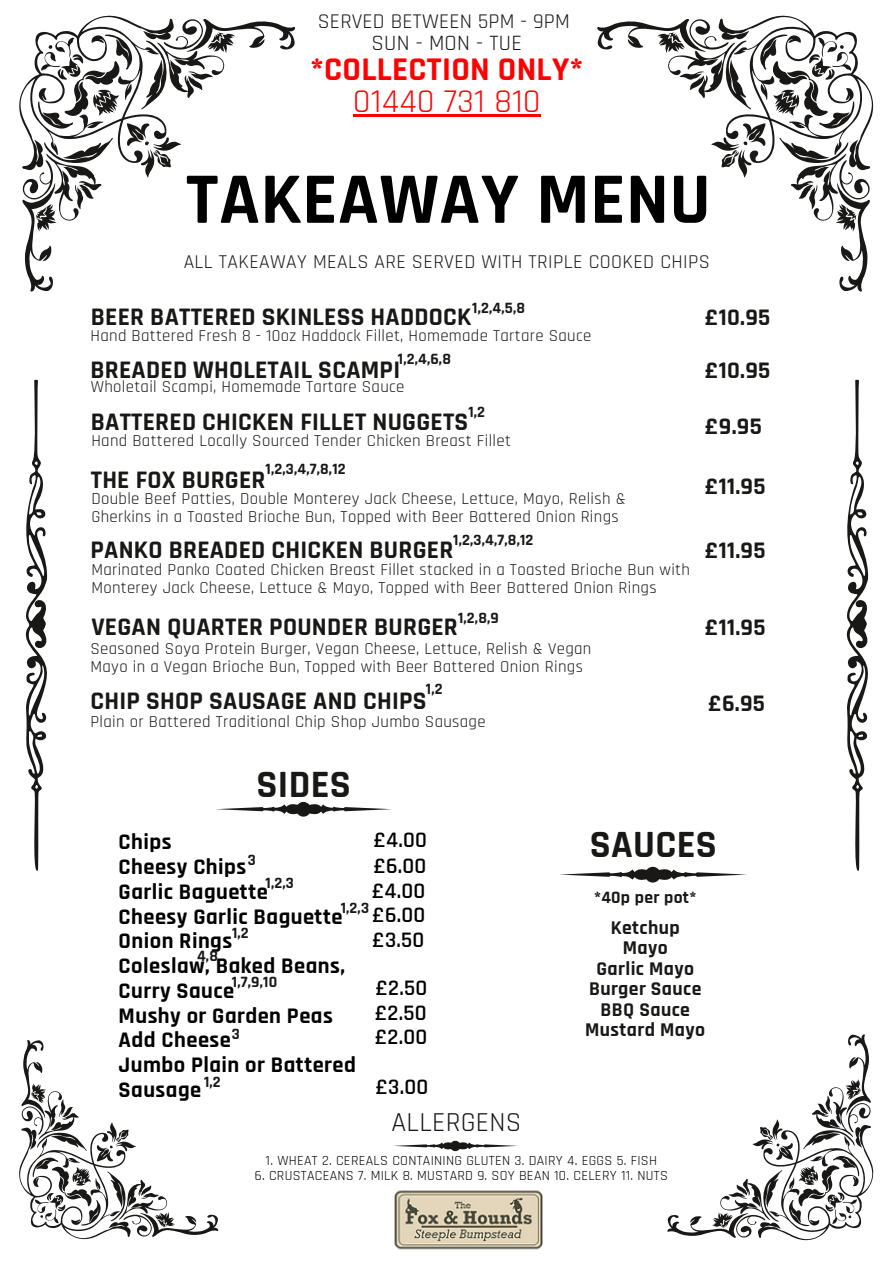
<style>
.page{position:relative;width:894px;height:1264px;background:#fff}
.page>*{position:absolute;margin:0;border:0;box-sizing:border-box;transform-origin:0 0}
.t1{font:700 73.2px "Rajdhani";letter-spacing:.01em;color:#000}
.t2{font:700 39.15px "Rajdhani";letter-spacing:.01em;color:#191817}
.t3{font:700 39px "Rajdhani";letter-spacing:.01em;color:#191817}
.t4{font:700 33.45px/32.7px "Rajdhani";letter-spacing:.01em;color:#f00;text-align:center}
.t5{font:27.75px "Rajdhani";letter-spacing:.01em;color:#191817}
.t6{font:700 25.5px "Rajdhani";letter-spacing:.01em;color:#191817}
.t7{font:700 24px "Rajdhani";letter-spacing:.01em;color:#191817}
.t8{font:700 22.5px/24.8px "Rajdhani";letter-spacing:.02em;color:#000}
.t9{font:600 22.35px "Rajdhani";letter-spacing:.01em;color:#000}
.t10{font:22.05px "Rajdhani";letter-spacing:.01em;color:#191817}
.t11{font:21.15px "Rajdhani";letter-spacing:.01em;color:#191817}
.t12{font:19.8px "Rajdhani";letter-spacing:.02em;color:#191817}
.t13{font:700 19.65px "Rajdhani";letter-spacing:.02em;color:#191817}
.t14{font:700 17.55px "Rajdhani";letter-spacing:.02em;color:#191817}
.t15{font:16.8px/18px "Rajdhani";letter-spacing:.02em;color:#191817}
.t16{font:700 15.9px "Rajdhani";color:#191817}
.t17{font:14.1px "Rajdhani";letter-spacing:.02em;color:#000}
.s1{font-weight:400}
</style>
<div class="page">
<svg style="left:19px;top:15px;width:276px;height:276px"></svg>
<svg style="left:597px;top:15px;width:276px;height:277px"></svg>
<svg style="left:19px;top:1040px;width:199px;height:199px"></svg>
<svg style="left:667px;top:1034px;width:206px;height:206px"></svg>
<svg style="left:25px;top:379px;width:23px;height:492px"></svg>
<svg style="left:846px;top:379px;width:23px;height:492px"></svg>
<img style="left:394px;top:1190px;width:149px;height:60px">
<svg style="left:560px;top:866px;width:187px;height:17px"></svg>
<svg style="left:216px;top:801px;width:175px;height:16px"></svg>
<hr style="left:353px;top:114px;width:187px;height:3px;background:#f00">
<svg style="left:394px;top:1140px;width:124px;height:11px"></svg>
<h5 class="t11" style="left:318px;top:8px;width:253px">SERVED BETWEEN 5PM - 9PM</h5>
<h5 class="t10" style="left:371px;top:30px;width:152px">SUN - MON - TUE</h5>
<h5 class="t4" style="left:310px;top:53px;width:274px">*COLLECTION ONLY*<br><span class="s1">01440 731 810</span></h5>
<h6 class="t1" style="left:186px;top:155px;width:526px">TAKEAWAY MENU</h6>
<h2 class="t12" style="left:184px;top:249px;width:527px">ALL TAKEAWAY MEALS ARE SERVED WITH TRIPLE COOKED CHIPS</h2>
<h5 class="t16" style="left:472px;top:298px;width:54px">1,2,4,5,8</h5>
<p class="t6" style="left:91px;top:302px;width:382px">BEER BATTERED SKINLESS HADDOCK</p>
<p class="t7" style="left:705px;top:302px;width:67px">£10.95</p>
<p class="t15" style="left:90px;top:327px;width:502px">Hand Battered Fresh 8 - 10oz Haddock Fillet, Homemade Tartare Sauce</p>
<p class="t6" style="left:90px;top:354px;width:311px">BREADED WHOLETAIL SCAMPI</p>
<h5 class="t6" style="left:91px;top:406px;width:379px">BATTERED CHICKEN FILLET NUGGETS</h5>
<h3 class="t7" style="left:705px;top:411px;width:58px">£9.95</h3>
<p class="t16" style="left:398px;top:349px;width:55px">1,2,4,6,8</p>
<p class="t7" style="left:705px;top:355px;width:67px">£10.95</p>
<h5 class="t15" style="left:91px;top:378px;width:315px">Wholetail Scampi, Homemade Tartare Sauce</h5>
<p class="t16" style="left:468px;top:402px;width:18px">1,2</p>
<p class="t15" style="left:91px;top:432px;width:421px">Hand Battered Locally Sourced Tender Chicken Breast Fillet</p>
<h3 class="t16" style="left:265px;top:459px;width:82px">1,2,3,4,7,8,12</h3>
<p class="t6" style="left:91px;top:464px;width:176px">THE FOX BURGER</p>
<h3 class="t15" style="left:91px;top:490px;width:535px">Double Beef Patties, Double Monterey Jack Cheese, Lettuce, Mayo, Relish &amp;<br>Gherkins in a Toasted Brioche Bun, Topped with Beer Battered Onion Rings</h3>
<h5 class="t6" style="left:90px;top:534px;width:364px">PANKO BREADED CHICKEN BURGER</h5>
<p class="t15" style="left:91px;top:561px;width:599px">Marinated Panko Coated Chicken Breast Fillet stacked in a Toasted Brioche Bun with<br>Monterey Jack Cheese, Lettuce &amp; Mayo, Topped with Beer Battered Onion Rings</p>
<p class="t6" style="left:91px;top:611px;width:368px">VEGAN QUARTER POUNDER BURGER</p>
<h3 class="t15" style="left:90px;top:640px;width:502px">Seasoned Soya Protein Burger, Vegan Cheese, Lettuce, Relish &amp; Vegan<br>Mayo in a Vegan Brioche Bun, Topped with Beer Battered Onion Rings</h3>
<h5 class="t16" style="left:453px;top:530px;width:82px">1,2,3,4,7,8,12</h5>
<p class="t16" style="left:458px;top:608px;width:42px">1,2,8,9</p>
<p class="t16" style="left:426px;top:679px;width:18px">1,2</p>
<h2 class="t6" style="left:90px;top:685px;width:337px">CHIP SHOP SAUSAGE AND CHIPS</h2>
<p class="t15" style="left:90px;top:713px;width:396px">Plain or Battered Traditional Chip Shop Jumbo Sausage</p>
<h3 class="t2" style="left:256px;top:761px;width:96px">SIDES</h3>
<p class="t7" style="left:705px;top:472px;width:62px">£11.95</p>
<h3 class="t7" style="left:705px;top:535px;width:62px">£11.95</h3>
<p class="t7" style="left:705px;top:612px;width:62px">£11.95</p>
<p class="t7" style="left:708px;top:688px;width:58px">£6.95</p>
<p class="t9" style="left:373px;top:826px;width:55px">£4.00</p>
<p class="t9" style="left:372px;top:877px;width:55px">£4.00</p>
<p class="t8" style="left:119px;top:830px;width:239px">Chips<br>Cheesy Chips<br>Garlic Baguette<br>Cheesy Garlic Baguette<br>Onion Rings<br>Coleslaw, Baked Beans,<br>Curry Sauce<br>Mushy or Garden Peas<br>Add Cheese<br>Jumbo Plain or Battered<br>Sausage</p>
<h5 class="t16" style="left:248px;top:850px;width:10px">3</h5>
<p class="t9" style="left:373px;top:852px;width:54px">£6.00</p>
<p class="t16" style="left:265px;top:872px;width:30px">1,2,3</p>
<h5 class="t16" style="left:340px;top:898px;width:30px">1,2,3</h5>
<h5 class="t9" style="left:372px;top:901px;width:54px">£6.00</h5>
<p class="t16" style="left:232px;top:923px;width:18px">1,2</p>
<h5 class="t9" style="left:372px;top:926px;width:53px">£3.50</h5>
<h5 class="t9" style="left:375px;top:974px;width:53px">£2.50</h5>
<p class="t16" style="left:197px;top:945px;width:22px">4,8</p>
<p class="t16" style="left:232px;top:972px;width:47px">1,7,9,10</p>
<h5 class="t9" style="left:375px;top:999px;width:53px">£2.50</h5>
<p class="t16" style="left:232px;top:1023px;width:10px">3</p>
<p class="t9" style="left:375px;top:1023px;width:54px">£2.00</p>
<p class="t16" style="left:204px;top:1072px;width:18px">1,2</p>
<p class="t9" style="left:375px;top:1073px;width:54px">£3.00</p>
<p class="t3" style="left:589px;top:820px;width:129px">SAUCES</p>
<h1 class="t14" style="left:594px;top:886px;width:104px">*40p per pot*</h1>
<h6 class="t13" style="left:610px;top:915px;width:70px">Ketchup</h6>
<p class="t13" style="left:622px;top:936px;width:46px">Mayo</p>
<h3 class="t13" style="left:596px;top:956px;width:99px">Garlic Mayo</h3>
<p class="t13" style="left:589px;top:977px;width:114px">Burger Sauce</p>
<h5 class="t13" style="left:600px;top:997px;width:91px">BBQ Sauce</h5>
<p class="t13" style="left:585px;top:1018px;width:121px">Mustard Mayo</p>
<p class="t5" style="left:391px;top:1105px;width:131px">ALLERGENS</p>
<h5 class="t17" style="left:265px;top:1151px;width:393px">1. WHEAT 2. CEREALS CONTAINING GLUTEN 3. DAIRY 4. EGGS 5. FISH</h5>
<h5 class="t17" style="left:255px;top:1166px;width:414px">6. CRUSTACEANS 7. MILK 8. MUSTARD 9. SOY BEAN 10. CELERY 11. NUTS</h5>
</div>
